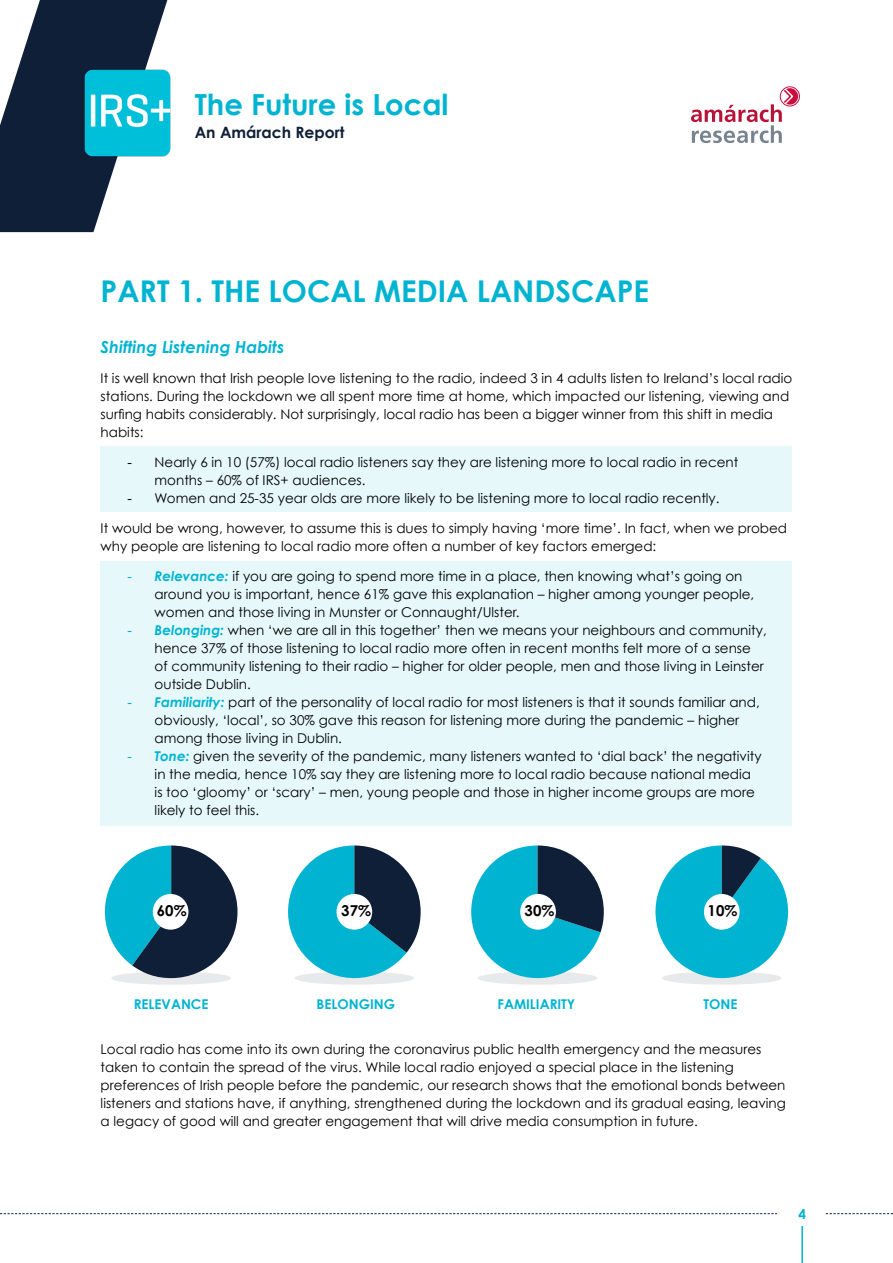
<style>
.page{position:relative;width:893px;height:1263px;background:#fff}
.page>*{position:absolute;margin:0;border:0;box-sizing:border-box;transform-origin:0 0}
.t1{font:700 30px "Century Gothic";color:#00b4d1}
.t2{font:700 29.1px "Century Gothic";color:#00b4d1}
.t3{font:italic 700 16.5px "Century Gothic";color:#00b4d1}
.t4{font:700 15.6px "Century Gothic";color:#0f1f38}
.t5{font:700 15px "Century Gothic";color:#000}
.t6{font:13.5px/18px "Century Gothic";color:#000}
.t7{font:700 13.5px "Century Gothic";color:#00b4d1}
.s1{font-family:"Arial"}
.s2{font-family:"Arial";color:#00b4d1}
.s3{font-weight:700;font-style:italic;color:#00b4d1}
</style>
<div class="page">
<hr style="left:801px;top:1226px;width:2px;height:37px;background:#00b4d1">
<svg style="left:0;top:0;width:168px;height:232px"></svg>
<div style="left:780px;top:86px;width:20px;height:20px;border:1px solid #c80f3f;border-radius:50%"></div>
<svg style="left:691px;top:88px;width:107px;height:55px"></svg>
<img style="left:81px;top:66px;width:90px;height:94px">
<svg style="left:0;top:1213px;width:777px;height:1px"></svg>
<svg style="left:826px;top:1213px;width:67px;height:1px"></svg>
<div style="left:101px;top:446px;width:691px;height:66px;background:#e6f8fa"></div>
<div style="left:101px;top:561px;width:691px;height:265px;background:#e6f8fa"></div>
<div style="left:111px;top:971px;width:120px;height:14px;background:#e7e9eb;border-radius:50%"></div>
<svg style="left:104px;top:845px;width:133px;height:133px"></svg>
<svg style="left:288px;top:845px;width:133px;height:140px"></svg>
<svg style="left:471px;top:845px;width:133px;height:140px"></svg>
<svg style="left:655px;top:845px;width:134px;height:140px"></svg>
<div style="left:704px;top:894px;width:36px;height:36px;background:#fff;border-radius:50%"></div>
<div style="left:520px;top:894px;width:36px;height:36px;background:#fff;border-radius:50%"></div>
<div style="left:336px;top:894px;width:36px;height:36px;background:#fff;border-radius:50%"></div>
<div style="left:153px;top:894px;width:35px;height:36px;background:#fff;border-radius:50%"></div>
<h2 class="t2" style="left:195px;top:87px;width:255px">The Future is Local</h2>
<p class="t4" style="left:195px;top:122px;width:151px">An Amárach Report</p>
<h1 class="t1" style="left:101px;top:272px;width:550px">PART 1. THE LOCAL MEDIA LANDSCAPE</h1>
<p class="t3" style="left:101px;top:336px;width:185px">Shifting Listening Habits</p>
<p class="t6" style="left:101px;top:368px;width:693px">It is well known that Irish people love listening to the radio, indeed 3 in 4 adults listen to Ireland’s local radio stations. During the lockdown we all spent more time at home, which impacted our listening, viewing and surfing habits considerably. Not surprisingly, local radio has been a bigger winner from this shift in media habits:</p>
<p class="t6" style="left:155px;top:452px;width:585px;text-indent:-27px"><span class="s1">-</span> Nearly 6 in 10 (57%) local radio listeners say they are listening more to local radio in recent months – 60% of IRS+ audiences.</p>
<p class="t6" style="left:128px;top:488px;width:593px"><span class="s1">-</span> Women and 25-35 year olds are more likely to be listening more to local radio recently.</p>
<p class="t6" style="left:101px;top:518px;width:688px">It would be wrong, however, to assume this is dues to simply having ‘more time’. In fact, when we probed why people are listening to local radio more often a number of key factors emerged:</p>
<p class="t6" style="left:155px;top:566px;width:601px;text-indent:-27px"><span class="s2">-</span> <span class="s3">Relevance:</span> if you are going to spend more time in a place, then knowing what’s going on around you is important, hence 61% gave this explanation – higher among younger people, women and those living in Munster or Connaught/Ulster.</p>
<p class="t6" style="left:155px;top:620px;width:614px;text-indent:-27px"><span class="s2">-</span> <span class="s3">Belonging:</span> when ‘we are all in this together’ then we means your neighbours and community, hence 37% of those listening to local radio more often in recent months felt more of a sense of community listening to their radio – higher for older people, men and those living in Leinster outside Dublin.</p>
<p class="t6" style="left:155px;top:692px;width:607px;text-indent:-27px"><span class="s2">-</span> <span class="s3">Familiarity:</span> part of the personality of local radio for most listeners is that it sounds familiar and, obviously, ‘local’, so 30% gave this reason for listening more during the pandemic – higher among those living in Dublin.</p>
<p class="t6" style="left:155px;top:746px;width:608px;text-indent:-27px"><span class="s2">-</span> <span class="s3">Tone:</span> given the severity of the pandemic, many listeners wanted to ‘dial back’ the negativity in the media, hence 10% say they are listening more to local radio because national media is too ‘gloomy’ or ‘scary’ – men, young people and those in higher income groups are more likely to feel this.</p>
<p class="t5" style="left:157px;top:901px;width:31px">60%</p>
<p class="t5" style="left:341px;top:901px;width:31px">37%</p>
<p class="t5" style="left:525px;top:901px;width:31px">30%</p>
<p class="t5" style="left:708px;top:901px;width:31px">10%</p>
<p class="t7" style="left:134px;top:996px;width:76px">RELEVANCE</p>
<p class="t7" style="left:317px;top:996px;width:80px">BELONGING</p>
<p class="t7" style="left:498px;top:996px;width:79px">FAMILIARITY</p>
<p class="t7" style="left:703px;top:996px;width:36px">TONE</p>
<p class="t6" style="left:101px;top:1039px;width:687px">Local radio has come into its own during the coronavirus public health emergency and the measures taken to contain the spread of the virus. While local radio enjoyed a special place in the listening preferences of Irish people before the pandemic, our research shows that the emotional bonds between listeners and stations have, if anything, strengthened during the lockdown and its gradual easing, leaving a legacy of good will and greater engagement that will drive media consumption in future.</p>
<p class="t7" style="left:798px;top:1205px;width:9px">4</p>
</div>
